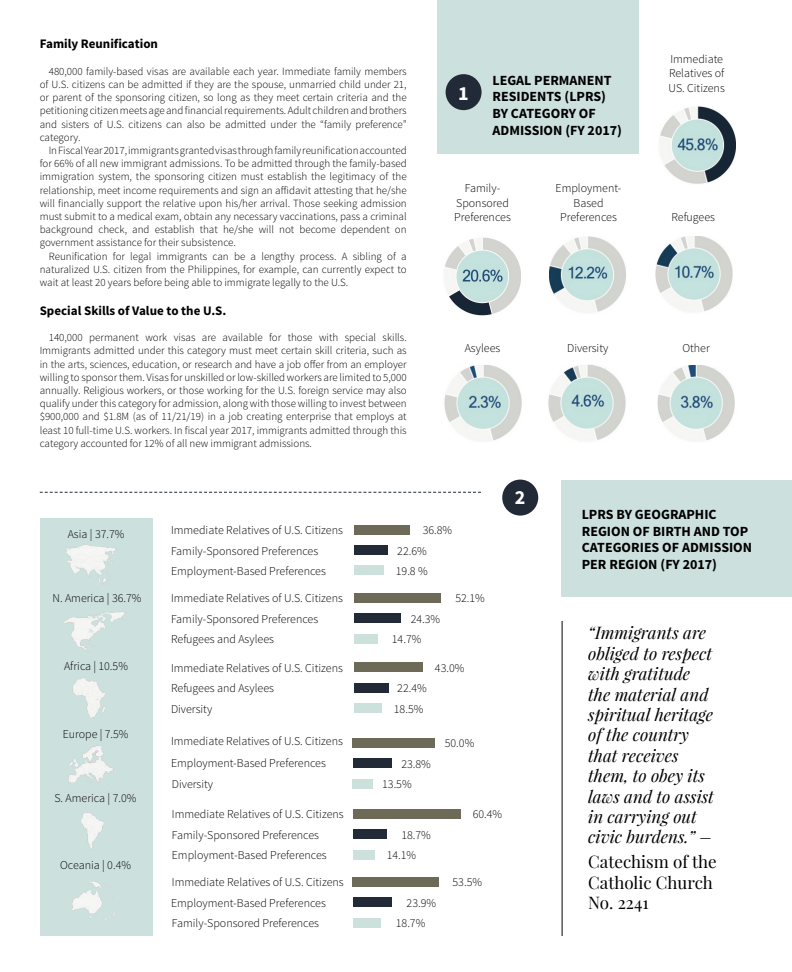
<style>
.page{position:relative;width:792px;height:972px;background:#fff}
.page>*{position:absolute;margin:0;border:0;box-sizing:border-box;transform-origin:0 0}
.t1{font:700 20px "Source Sans Pro";color:#fff}
.t2{font:italic 17px/20.4px "Playfair Display";color:#000}
.t3{font:17px/20.4px "Playfair Display";color:#000}
.t4{font:700 14px/16.8px "Source Sans Pro";color:#000}
.t5{font:700 13px "Source Sans Pro";color:#000}
.t6{font:300 12px/20.5px "Source Sans Pro";color:#000}
.t7{font:300 11px/13.2px "Source Sans Pro";color:#000;text-align:justify}
</style>
<div class="page">
<div style="left:354px;top:525px;width:56px;height:9px;background:#6d6a57"></div>
<div style="left:354px;top:545px;width:34px;height:10px;background:#222a37"></div>
<div style="left:354px;top:566px;width:30px;height:9px;background:#cce1dc"></div>
<div style="left:354px;top:593px;width:86px;height:10px;background:#6d6a57"></div>
<div style="left:354px;top:614px;width:47px;height:9px;background:#222a37"></div>
<div style="left:354px;top:634px;width:24px;height:9px;background:#cce1dc"></div>
<div style="left:354px;top:663px;width:69px;height:9px;background:#6d6a57"></div>
<div style="left:354px;top:683px;width:34px;height:9px;background:#222a37"></div>
<div style="left:354px;top:703px;width:28px;height:10px;background:#cce1dc"></div>
<div style="left:353px;top:738px;width:82px;height:10px;background:#6d6a57"></div>
<div style="left:353px;top:759px;width:38px;height:9px;background:#222a37"></div>
<div style="left:353px;top:779px;width:20px;height:9px;background:#cce1dc"></div>
<div style="left:353px;top:809px;width:107px;height:10px;background:#6d6a57"></div>
<div style="left:353px;top:830px;width:33px;height:9px;background:#222a37"></div>
<div style="left:353px;top:850px;width:22px;height:9px;background:#cce1dc"></div>
<div style="left:353px;top:877px;width:86px;height:10px;background:#6d6a57"></div>
<div style="left:353px;top:898px;width:38px;height:9px;background:#222a37"></div>
<div style="left:353px;top:918px;width:28px;height:9px;background:#cce1dc"></div>
<div style="left:40px;top:519px;width:112px;height:417px;background:#cce0de"></div>
<img style="left:54px;top:544px;width:81px;height:377px">
<div style="left:40px;top:586px;width:112px;height:22px;background:#cce0de"></div>
<div style="left:40px;top:655px;width:112px;height:21px;background:#cce0de"></div>
<div style="left:40px;top:723px;width:112px;height:18px;background:#cce0de"></div>
<div style="left:40px;top:793px;width:112px;height:18px;background:#cce0de"></div>
<div style="left:40px;top:859px;width:112px;height:18px;background:#cce0de"></div>
<div style="left:438px;top:0;width:201px;height:153px;background:#cce0de"></div>
<hr style="left:562px;top:621px;width:1px;height:315px;background:#000">
<div style="left:446px;top:74px;width:36px;height:36px;background:#222a37;border-radius:50%"></div>
<div style="left:562px;top:481px;width:230px;height:116px;background:#cce0de"></div>
<div style="left:502px;top:480px;width:36px;height:36px;background:#222a37;border-radius:50%"></div>
<svg style="left:40px;top:492px;width:441px;height:1px"></svg>
<img style="left:659px;top:106px;width:77px;height:78px">
<img style="left:444px;top:237px;width:77px;height:79px">
<img style="left:549px;top:237px;width:77px;height:76px">
<img style="left:656px;top:236px;width:76px;height:76px">
<img style="left:658px;top:365px;width:77px;height:76px">
<img style="left:548px;top:364px;width:78px;height:78px">
<img style="left:444px;top:365px;width:78px;height:77px">
<p class="t5" style="left:40px;top:36px;width:120px">Family Reunification</p>
<p class="t7" style="left:40px;top:65px;width:368px;text-indent:9px">480,000 family-based visas are available each year. Immediate family members of U.S. citizens can be admitted if they are the spouse, unmarried child under 21, or parent of the sponsoring citizen, so long as they meet certain criteria and the petitioning citizen meets age and financial requirements. Adult children and brothers and sisters of U.S. citizens can also be admitted under the “family preference” category.</p>
<p class="t7" style="left:40px;top:144px;width:368px;text-indent:9px">In Fiscal Year 2017, immigrants granted visas through family reunification accounted for 66% of all new immigrant admissions. To be admitted through the family-based immigration system, the sponsoring citizen must establish the legitimacy of the relationship, meet income requirements and sign an affidavit attesting that he/she will financially support the relative upon his/her arrival. Those seeking admission must submit to a medical exam, obtain any necessary vaccinations, pass a criminal background check, and establish that he/she will not become dependent on government assistance for their subsistence.</p>
<p class="t7" style="left:40px;top:249px;width:368px;text-indent:9px">Reunification for legal immigrants can be a lengthy process. A sibling of a naturalized U.S. citizen from the Philippines, for example, can currently expect to wait at least 20 years before being able to immigrate legally to the U.S.</p>
<p class="t5" style="left:40px;top:302px;width:188px">Special Skills of Value to the U.S.</p>
<p class="t7" style="left:40px;top:331px;width:368px;text-indent:9px">140,000 permanent work visas are available for those with special skills.<br>Immigrants admitted under this category must meet certain skill criteria, such as in the arts, sciences, education, or research and have a job offer from an employer willing to sponsor them. Visas for unskilled or low-skilled workers are limited to 5,000 annually. Religious workers, or those working for the U.S. foreign service may also qualify under this category for admission, along with those willing to invest between $900,000 and $1.8M (as of 11/21/19) in a job creating enterprise that employs at least 10 full-time U.S. workers. In fiscal year 2017, immigrants admitted through this category accounted for 12% of all new immigrant admissions.</p>
<h1 class="t1" style="left:458px;top:80px;width:12px">1</h1>
<p class="t4" style="left:492px;top:72px;width:131px">LEGAL PERMANENT<br>RESIDENTS (LPRS)<br>BY CATEGORY OF<br>ADMISSION (FY 2017)</p>
<p class="t6" style="left:454px;top:181px;width:58px;line-height:14.4px;text-align:center">Family-<br>Sponsored<br>Preferences</p>
<p class="t6" style="left:556px;top:181px;width:67px;line-height:14.4px;text-align:center">Employment-<br>Based<br>Preferences</p>
<p class="t6" style="left:669px;top:52px;width:58px;line-height:14.4px">Immediate<br>Relatives of<br>US. Citizens</p>
<p class="t6" style="left:671px;top:207px;width:45px">Refugees</p>
<p class="t6" style="left:465px;top:338px;width:37px">Asylees</p>
<p class="t6" style="left:567px;top:338px;width:43px">Diversity</p>
<p class="t6" style="left:682px;top:338px;width:29px">Other</p>
<h1 class="t1" style="left:515px;top:485px;width:12px">2</h1>
<p class="t6" style="left:68px;top:524px;width:58px">Asia | 37.7%</p>
<p class="t6" style="left:52px;top:588px;width:91px">N. America | 36.7%</p>
<p class="t6" style="left:64px;top:656px;width:65px">Africa | 10.5%</p>
<p class="t6" style="left:63px;top:723px;width:67px">Europe | 7.5%</p>
<p class="t6" style="left:54px;top:788px;width:84px">S. America | 7.0%</p>
<p class="t6" style="left:60px;top:855px;width:72px">Oceania | 0.4%</p>
<p class="t6" style="left:171px;top:520px;width:173px">Immediate Relatives of U.S. Citizens<br>Family-Sponsored Preferences<br>Employment-Based Preferences</p>
<p class="t6" style="left:396px;top:520px;width:58px;text-indent:27px">36.8%<br>22.6%<br>19.8 %</p>
<p class="t6" style="left:171px;top:588px;width:173px">Immediate Relatives of U.S. Citizens<br>Family-Sponsored Preferences<br>Refugees and Asylees</p>
<p class="t6" style="left:455px;top:588px;width:31px">52.1%</p>
<p class="t6" style="left:392px;top:609px;width:50px;text-indent:19px">24.3%<br>14.7%</p>
<p class="t6" style="left:171px;top:657px;width:173px">Immediate Relatives of U.S. Citizens<br>Refugees and Asylees<br>Diversity</p>
<p class="t6" style="left:435px;top:657px;width:31px">43.0%</p>
<p class="t6" style="left:394px;top:678px;width:34px">22.4%<br>18.5%</p>
<p class="t6" style="left:171px;top:730px;width:173px;line-height:21.8px">Immediate Relatives of U.S. Citizens<br>Employment-Based Preferences<br>Diversity</p>
<p class="t6" style="left:445px;top:733px;width:31px">50.0%</p>
<p class="t6" style="left:382px;top:754px;width:50px;text-indent:19px">23.8%<br>13.5%</p>
<p class="t6" style="left:172px;top:804px;width:173px">Immediate Relatives of U.S. Citizens</p>
<p class="t6" style="left:172px;top:845px;width:156px">Employment-Based Preferences</p>
<p class="t6" style="left:172px;top:825px;width:149px">Family-Sponsored Preferences</p>
<p class="t6" style="left:387px;top:825px;width:46px;text-indent:15px">18.7%<br>14.1%</p>
<p class="t6" style="left:473px;top:804px;width:31px">60.4%</p>
<p class="t6" style="left:171px;top:872px;width:174px">Immediate Relatives of U.S. Citizens<br>Employment-Based Preferences<br>Family-Sponsored Preferences</p>
<p class="t6" style="left:453px;top:872px;width:31px">53.5%</p>
<p class="t6" style="left:396px;top:893px;width:42px;text-indent:11px">23.9%<br>18.7%</p>
<p class="t4" style="left:582px;top:506px;width:172px">LPRS BY GEOGRAPHIC<br>REGION OF BIRTH AND TOP<br>CATEGORIES OF ADMISSION<br>PER REGION (FY 2017)</p>
<h2 class="t2" style="left:588px;top:622px;width:127px">“Immigrants are obliged to respect with gratitude the material and spiritual heritage of the country that receives them, to obey its laws and to assist in carrying out civic burdens.” –</h2>
<h2 class="t3" style="left:588px;top:852px;width:130px">Catechism of the<br>Catholic Church<br>No. 2241</h2>
</div>
